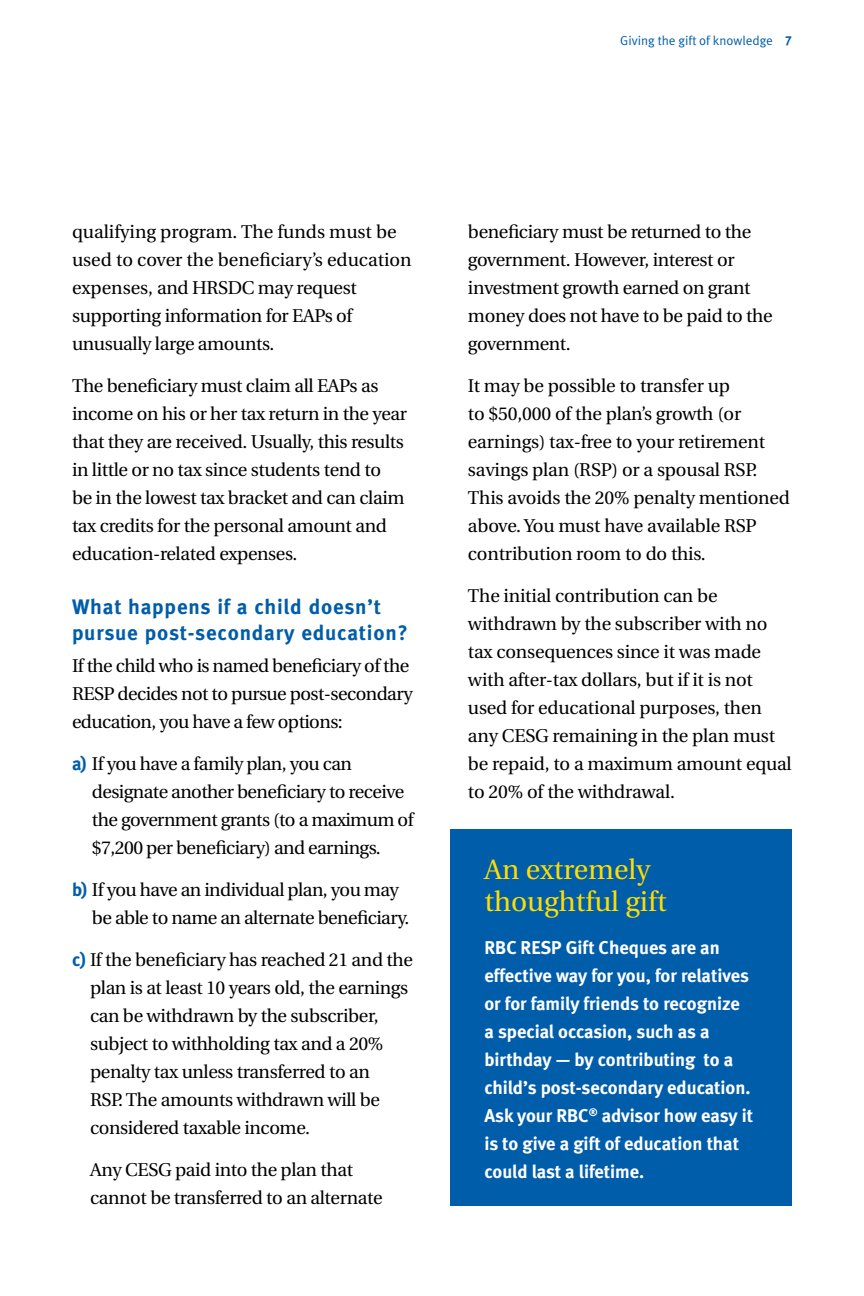
<style>
.page{position:relative;width:864px;height:1296px;background:#fff}
.page>*{position:absolute;margin:0;border:0;box-sizing:border-box;transform-origin:0 0}
.t1{font:28px/32px "Utopia";color:#fd0}
.t2{font:21px/26px "Meta Bold LF";letter-spacing:.04em;color:#005daa}
.t3{font:18.4px/28px "Utopia";letter-spacing:-.02em;color:#000}
.t4{font:18.4px/28px "Meta Bold LF";color:#fff}
.t5{font:13px "Meta Normal LF";color:#005daa}
.s1{font-family:"Meta Bold LF"}
.s2{font-family:"Meta Bold LF";color:#005daa}
</style>
<div class="page">
<div style="left:450px;top:830px;width:342px;height:376px;background:#005daa"></div>
<p class="t5" style="left:620px;top:33px;width:173px">Giving the gift of knowledge <span class="s1">7</span></p>
<p class="t3" style="left:72px;top:218px;width:341px">qualifying program. The funds must be used to cover the beneficiary’s education expenses, and HRSDC may request supporting information for EAPs of unusually large amounts.</p>
<p class="t3" style="left:72px;top:372px;width:337px">The beneficiary must claim all EAPs as income on his or her tax return in the year that they are received. Usually, this results in little or no tax since students tend to<br>be in the lowest tax bracket and can claim tax credits for the personal amount and education-related expenses.</p>
<p class="t2" style="left:72px;top:593px;width:337px">What happens if a child doesn’t pursue post-secondary education?</p>
<p class="t3" style="left:72px;top:652px;width:342px">If the child who is named beneficiary of the<br>RESP decides not to pursue post-secondary education, you have a few options:</p>
<p class="t3" style="left:92px;top:750px;width:323px;text-indent:-20px"><span class="s2">a)</span> If you have a family plan, you can designate another beneficiary to receive the government grants (to a maximum of $7,200 per beneficiary) and earnings.</p>
<p class="t3" style="left:92px;top:876px;width:319px;text-indent:-20px"><span class="s2">b)</span> If you have an individual plan, you may be able to name an alternate beneficiary.</p>
<p class="t3" style="left:90px;top:946px;width:324px;text-indent:-18px"><span class="s2">c)</span> If the beneficiary has reached 21 and the plan is at least 10 years old, the earnings can be withdrawn by the subscriber, subject to withholding tax and a 20% penalty tax unless transferred to an<br>RSP. The amounts withdrawn will be considered taxable income.</p>
<p class="t3" style="left:90px;top:1156px;width:294px">Any CESG paid into the plan that cannot be transferred to an alternate</p>
<p class="t3" style="left:468px;top:218px;width:306px">beneficiary must be returned to the government. However, interest or investment growth earned on grant money does not have to be paid to the government.</p>
<p class="t3" style="left:468px;top:372px;width:323px">It may be possible to transfer up<br>to $50,000 of the plan’s growth (or earnings) tax-free to your retirement savings plan (RSP) or a spousal RSP.<br>This avoids the 20% penalty mentioned above. You must have available RSP contribution room to do this.</p>
<p class="t3" style="left:468px;top:582px;width:325px">The initial contribution can be withdrawn by the subscriber with no tax consequences since it was made with after-tax dollars, but if it is not used for educational purposes, then any CESG remaining in the plan must be repaid, to a maximum amount equal to 20% of the withdrawal.</p>
<h1 class="t1" style="left:484px;top:854px;width:184px">An extremely thoughtful gift</h1>
<p class="t4" style="left:484px;top:933px;width:270px">RBC RESP Gift Cheques are an effective way for you, for relatives or for family friends to recognize a special occasion, such as a birthday — by contributing to a child’s post-secondary education.<br>Ask your RBC<sup>®</sup> advisor how easy it is to give a gift of education that could last a lifetime.</p>
</div>
